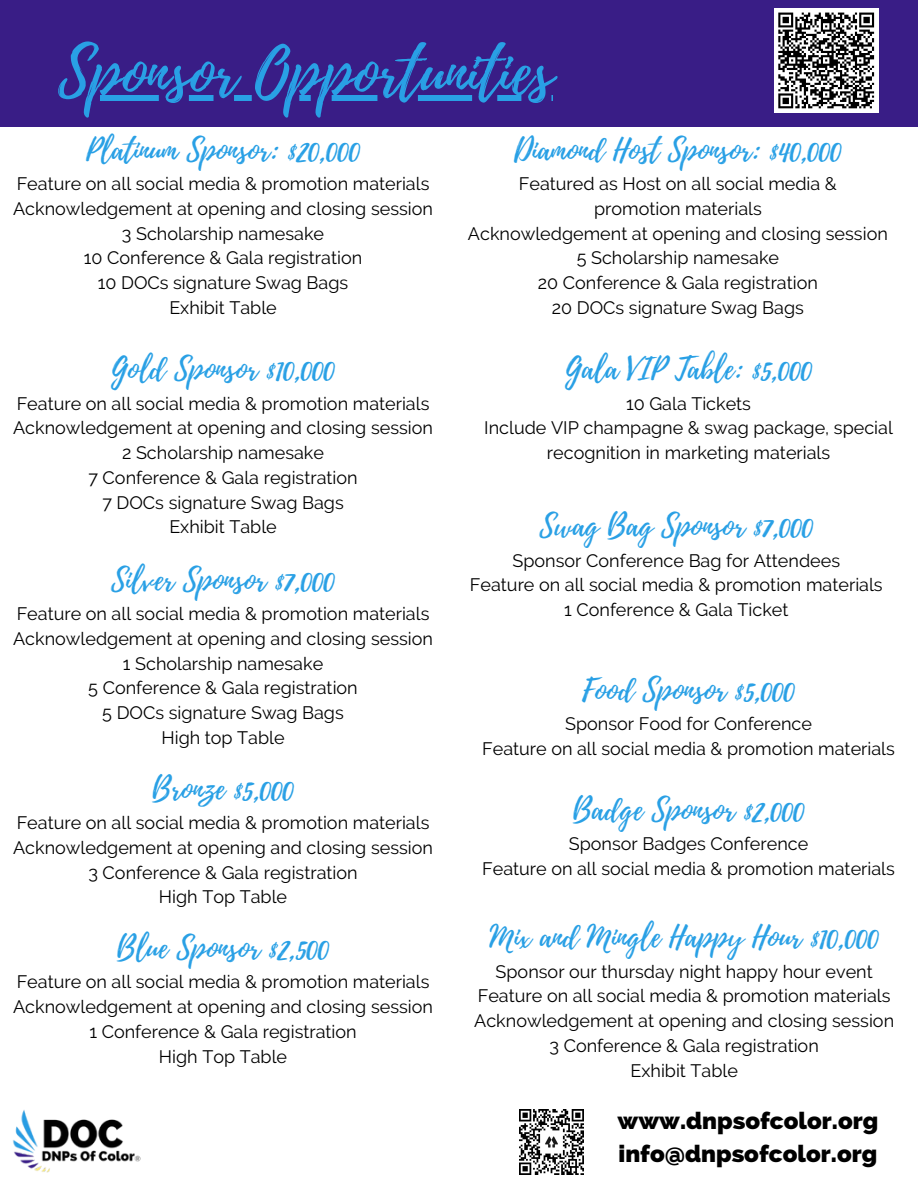
<style>
.page{position:relative;width:918px;height:1188px;background:#fff}
.page>*{position:absolute;margin:0;border:0;box-sizing:border-box;transform-origin:0 0}
.t1{font:64.2px "Playlist Script";color:#29a0e5}
.t2{font:30px "Playlist Script";color:#29a0e5}
.t3{font:800 24px/32.7px "Raleway";color:#000}
.t4{font:18px/24.8px "Raleway";color:#000;text-align:center}
</style>
<div class="page">
<div style="left:0;top:0;width:918px;height:127px;background:#391d86"></div>
<div style="left:774px;top:8px;width:104px;height:105px;background:#fff"></div>
<svg style="left:778px;top:12px;width:97px;height:97px"></svg>
<img style="left:12px;top:1110px;width:129px;height:63px">
<svg style="left:100px;top:95px;width:453px;height:6px;fill:#29a0e5"></svg>
<img style="left:519px;top:1110px;width:64px;height:64px">
<p class="t1" style="left:58px;top:26px;width:496px">Sponsor Opportunities</p>
<p class="t2" style="left:86px;top:128px;width:276px">Platinum Sponsor: $20,000</p>
<p class="t4" style="left:17px;top:171px;width:414px">Feature on all social media &amp; promotion materials</p>
<p class="t4" style="left:13px;top:196px;width:421px">Acknowledgement at opening and closing session</p>
<p class="t4" style="left:122px;top:221px;width:204px">3 Scholarship namesake</p>
<p class="t4" style="left:84px;top:246px;width:280px">10 Conference &amp; Gala registration</p>
<p class="t4" style="left:98px;top:270px;width:252px">10 DOCs signature Swag Bags</p>
<p class="t4" style="left:169px;top:295px;width:109px">Exhibit Table</p>
<p class="t2" style="left:111px;top:347px;width:225px">Gold Sponsor $10,000</p>
<p class="t4" style="left:17px;top:391px;width:414px">Feature on all social media &amp; promotion materials</p>
<p class="t4" style="left:13px;top:416px;width:421px">Acknowledgement at opening and closing session</p>
<p class="t4" style="left:122px;top:440px;width:203px">2 Scholarship namesake</p>
<p class="t4" style="left:88px;top:465px;width:271px">7 Conference &amp; Gala registration</p>
<p class="t4" style="left:102px;top:490px;width:243px">7 DOCs signature Swag Bags</p>
<p class="t4" style="left:169px;top:515px;width:109px">Exhibit Table</p>
<p class="t2" style="left:111px;top:558px;width:225px">Silver Sponsor $7,000</p>
<p class="t4" style="left:17px;top:601px;width:414px">Feature on all social media &amp; promotion materials</p>
<p class="t4" style="left:13px;top:626px;width:421px">Acknowledgement at opening and closing session</p>
<p class="t4" style="left:123px;top:651px;width:202px">1 Scholarship namesake</p>
<p class="t4" style="left:88px;top:676px;width:271px">5 Conference &amp; Gala registration</p>
<p class="t4" style="left:102px;top:700px;width:243px">5 DOCs signature Swag Bags</p>
<p class="t4" style="left:161px;top:725px;width:125px">High top Table</p>
<p class="t2" style="left:152px;top:767px;width:143px">Bronze $5,000</p>
<p class="t4" style="left:17px;top:810px;width:414px">Feature on all social media &amp; promotion materials</p>
<p class="t4" style="left:13px;top:835px;width:421px">Acknowledgement at opening and closing session</p>
<p class="t4" style="left:88px;top:860px;width:271px">3 Conference &amp; Gala registration</p>
<p class="t4" style="left:159px;top:885px;width:130px">High Top Table</p>
<p class="t2" style="left:117px;top:926px;width:214px">Blue Sponsor $2,500</p>
<p class="t4" style="left:17px;top:970px;width:414px">Feature on all social media &amp; promotion materials</p>
<p class="t4" style="left:13px;top:994px;width:421px">Acknowledgement at opening and closing session</p>
<p class="t4" style="left:89px;top:1019px;width:269px">1 Conference &amp; Gala registration</p>
<p class="t4" style="left:159px;top:1044px;width:130px">High Top Table</p>
<p class="t2" style="left:514px;top:128px;width:329px">Diamond Host Sponsor: $40,000</p>
<p class="t4" style="left:519px;top:171px;width:320px">Featured as Host on all social media &amp;</p>
<p class="t4" style="left:594px;top:196px;width:169px">promotion materials</p>
<p class="t4" style="left:468px;top:221px;width:421px">Acknowledgement at opening and closing session</p>
<p class="t4" style="left:577px;top:246px;width:204px">5 Scholarship namesake</p>
<p class="t4" style="left:538px;top:270px;width:282px">20 Conference &amp; Gala registration</p>
<p class="t4" style="left:552px;top:295px;width:254px">20 DOCs signature Swag Bags</p>
<h1 class="t2" style="left:565px;top:347px;width:249px">Gala VIP Table: $5,000</h1>
<p class="t4" style="left:626px;top:391px;width:126px">10 Gala Tickets</p>
<p class="t4" style="left:484px;top:416px;width:410px">Include VIP champagne &amp; swag package, special recognition in marketing materials</p>
<p class="t2" style="left:540px;top:505px;width:275px">Swag Bag Sponsor $7,000</p>
<p class="t4" style="left:513px;top:548px;width:329px">Sponsor Conference Bag for Attendees</p>
<p class="t4" style="left:470px;top:573px;width:414px">Feature on all social media &amp; promotion materials</p>
<p class="t4" style="left:564px;top:597px;width:226px">1 Conference &amp; Gala Ticket</p>
<p class="t2" style="left:582px;top:668px;width:214px">Food Sponsor $5,000</p>
<p class="t4" style="left:565px;top:712px;width:248px">Sponsor Food for Conference</p>
<p class="t4" style="left:482px;top:736px;width:414px">Feature on all social media &amp; promotion materials</p>
<p class="t2" style="left:573px;top:788px;width:233px">Badge Sponsor $2,000</p>
<p class="t4" style="left:569px;top:832px;width:241px">Sponsor Badges Conference</p>
<p class="t4" style="left:482px;top:856px;width:414px">Feature on all social media &amp; promotion materials</p>
<p class="t2" style="left:490px;top:916px;width:391px">Mix and Mingle Happy Hour $10,000</p>
<p class="t4" style="left:496px;top:959px;width:379px">Sponsor our thursday night happy hour event</p>
<p class="t4" style="left:478px;top:984px;width:414px">Feature on all social media &amp; promotion materials</p>
<p class="t4" style="left:474px;top:1008px;width:421px">Acknowledgement at opening and closing session</p>
<p class="t4" style="left:550px;top:1033px;width:271px">3 Conference &amp; Gala registration</p>
<p class="t4" style="left:630px;top:1058px;width:109px">Exhibit Table</p>
<p class="t3" style="left:617px;top:1104px;width:262px">www.dnpsofcolor.org info@dnpsofcolor.org</p>
</div>
